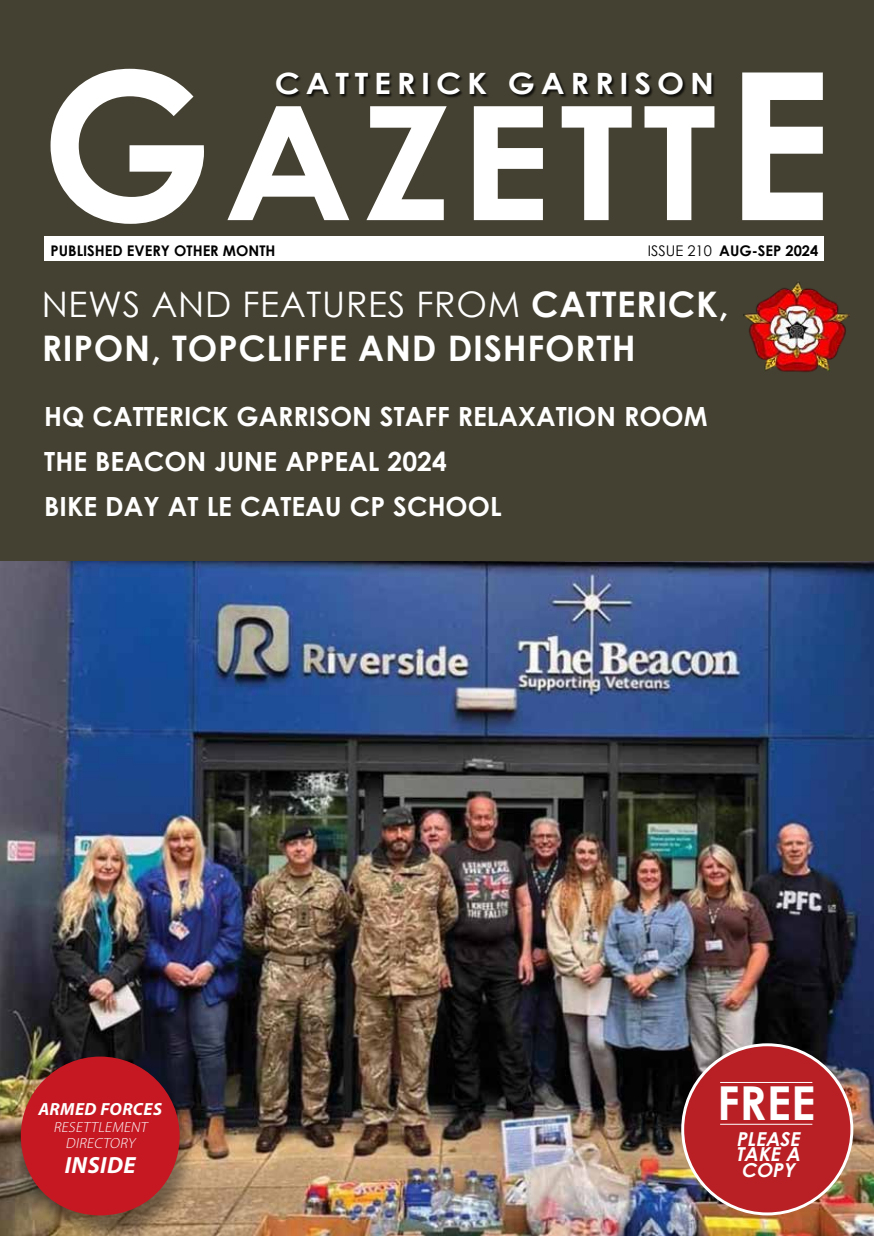
<style>
.page{position:relative;width:874px;height:1236px;background:#444132}
.page>*{position:absolute;margin:0;border:0;box-sizing:border-box;transform-origin:0 0}
.t1{font:700 158.55px "Century Gothic";letter-spacing:.05em;color:#fff;scale:1.11 1}
.t2{font:700 46.8px "Century Gothic";color:#fff}
.t3{font:700 35.25px/44.1px "Century Gothic";letter-spacing:.02em;color:#fff}
.t4{font:700 29.4px "Century Gothic";letter-spacing:.18em;color:#fff;scale:1.1 1}
.t5{font:700 26.4px/44.8px "Century Gothic";color:#fff}
.t6{font:italic 700 23.55px "Myriad Pro";letter-spacing:.02em;color:#fff}
.t7{font:italic 700 19.2px/15.5px "Century Gothic";color:#fff;text-align:justify}
.t8{font:italic 700 17.55px "Myriad Pro";letter-spacing:.02em;color:#fff}
.t9{font:700 14.7px "Century Gothic";color:#000}
.t10{font:italic 300 14.7px/16.2px "Myriad Pro";color:#fff;text-align:center}
.s1{font-size:205.5px}
.s2{font-weight:400}
</style>
<div class="page">
<img style="left:0;top:562px;width:874px;height:674px">
<div style="left:45px;top:236px;width:779px;height:25px;background:#fff"></div>
<div style="left:276px;top:73px;width:439px;height:25px;background:#000;opacity:.75"></div>
<img style="left:743px;top:282px;width:106px;height:90px">
<div style="left:683px;top:1045px;width:169px;height:169px;background:#b82025;border-radius:50%"></div>
<hr style="left:720px;top:1082px;width:92px;height:1px;background:#fff">
<hr style="left:720px;top:1124px;width:92px;height:1px;background:#fff">
<div style="left:14px;top:1059px;width:185px;height:177px;background:#000;opacity:.4"></div>
<svg style="left:21px;top:1057px;width:159px;height:158px;background:#a22a2c"></svg>
<div style="left:32px;top:1101px;width:136px;height:70px;background:#c51823"></div>
<h1 class="t1" style="left:40px;top:42px;width:715px"><span class="s1">G</span>AZETT<span class="s1">E</span></h1>
<p class="t4" style="left:275px;top:61px;width:401px">CATTERICK GARRISON</p>
<p class="t9" style="left:51px;top:239px;width:226px">PUBLISHED EVERY OTHER MONTH</p>
<p class="t9" style="left:648px;top:239px;width:172px"><span class="s2">ISSUE 210</span> AUG-SEP 2024</p>
<h3 class="t3" style="left:42px;top:281px;width:688px"><span class="s2">NEWS AND FEATURES FROM</span> CATTERICK,<br>RIPON, TOPCLIFFE AND DISHFORTH</h3>
<p class="t5" style="left:44px;top:393px;width:665px">HQ CATTERICK GARRISON STAFF RELAXATION ROOM<br>THE BEACON JUNE APPEAL 2024<br>BIKE DAY AT LE CATEAU CP SCHOOL</p>
<p class="t8" style="left:38px;top:1100px;width:125px">ARMED FORCES</p>
<p class="t10" style="left:53px;top:1119px;width:98px">RESETTLEMENT<br>DIRECTORY</p>
<p class="t6" style="left:65px;top:1152px;width:72px">INSIDE</p>
<h2 class="t2" style="left:717px;top:1068px;width:100px">FREE</h2>
<p class="t7" style="left:736px;top:1130px;width:71px">PLEASE TAKE A COPY</p>
</div>
